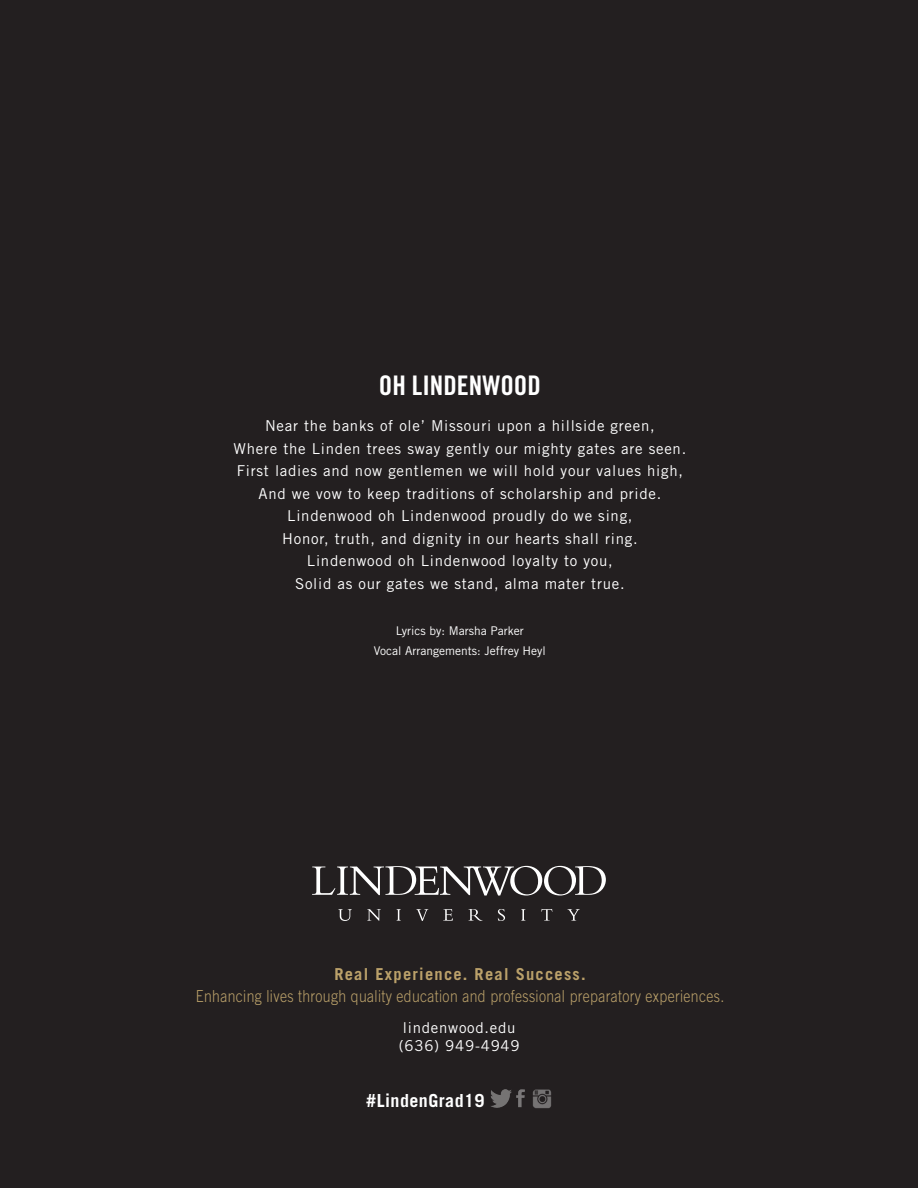
<style>
.page{position:relative;width:918px;height:1188px;background:#231f20}
.page>*{position:absolute;margin:0;border:0;box-sizing:border-box;transform-origin:0 0}
.Headline{font:27px "Trade Gothic Bold Cond Twenty";color:#fff}
.t1{font:700 18px "Trade Gothic";letter-spacing:.025em;color:#fff}
.t2{font:300 16.5px "Trade Gothic";letter-spacing:.025em;color:#bba16a;scale:.85 1}
.t3{font:700 16.5px "Trade Gothic";letter-spacing:.075em;color:#bba16a}
.Body_Copy{font:15px "Trade Gothic";letter-spacing:.05em;color:#fff}
.Body_Copy-2{font:12px "Trade Gothic";color:#fff}
</style>
<div class="page">
<img style="left:491px;top:1089px;width:21px;height:19px">
<img style="left:516px;top:1089px;width:9px;height:19px">
<img style="left:532px;top:1089px;width:20px;height:20px">
<svg style="left:312px;top:866px;width:294px;height:30px"></svg>
<svg style="left:338px;top:909px;width:14px;height:12px"></svg>
<svg style="left:367px;top:909px;width:14px;height:12px"></svg>
<svg style="left:397px;top:909px;width:4px;height:12px"></svg>
<svg style="left:416px;top:909px;width:12px;height:12px"></svg>
<svg style="left:443px;top:909px;width:10px;height:12px"></svg>
<svg style="left:468px;top:909px;width:14px;height:12px"></svg>
<svg style="left:498px;top:909px;width:7px;height:12px"></svg>
<svg style="left:521px;top:909px;width:5px;height:12px"></svg>
<svg style="left:541px;top:909px;width:11px;height:12px"></svg>
<svg style="left:567px;top:909px;width:13px;height:12px"></svg>
<p class="Headline" style="left:379px;top:369px;width:163px">OH LINDENWOOD</p>
<p class="Body_Copy" style="left:265px;top:417px;width:391px">Near the banks of ole’ Missouri upon a hillside green,</p>
<p class="Body_Copy" style="left:233px;top:439px;width:454px">Where the Linden trees sway gently our mighty gates are seen.</p>
<p class="Body_Copy" style="left:237px;top:462px;width:448px">First ladies and now gentlemen we will hold your values high,</p>
<p class="Body_Copy" style="left:258px;top:484px;width:404px">And we vow to keep traditions of scholarship and pride.</p>
<p class="Body_Copy" style="left:287px;top:507px;width:347px">Lindenwood oh Lindenwood proudly do we sing,</p>
<p class="Body_Copy" style="left:282px;top:529px;width:357px">Honor, truth, and dignity in our hearts shall ring.</p>
<p class="Body_Copy" style="left:307px;top:552px;width:307px">Lindenwood oh Lindenwood loyalty to you,</p>
<p class="Body_Copy" style="left:295px;top:574px;width:331px">Solid as our gates we stand, alma mater true.</p>
<p class="Body_Copy-2" style="left:396px;top:624px;width:129px">Lyrics by: Marsha Parker</p>
<p class="Body_Copy-2" style="left:374px;top:643px;width:174px">Vocal Arrangements: Jeffrey Heyl</p>
<p class="t3" style="left:334px;top:964px;width:253px">Real Experience. Real Success.</p>
<p class="t2" style="left:196px;top:986px;width:623px">Enhancing lives through quality education and professional preparatory experiences.</p>
<p class="Body_Copy" style="left:403px;top:1019px;width:114px">lindenwood.edu</p>
<p class="Body_Copy" style="left:399px;top:1037px;width:122px">(636) 949-4949</p>
<p class="t1" style="left:366px;top:1089px;width:120px">#LindenGrad19</p>
</div>
